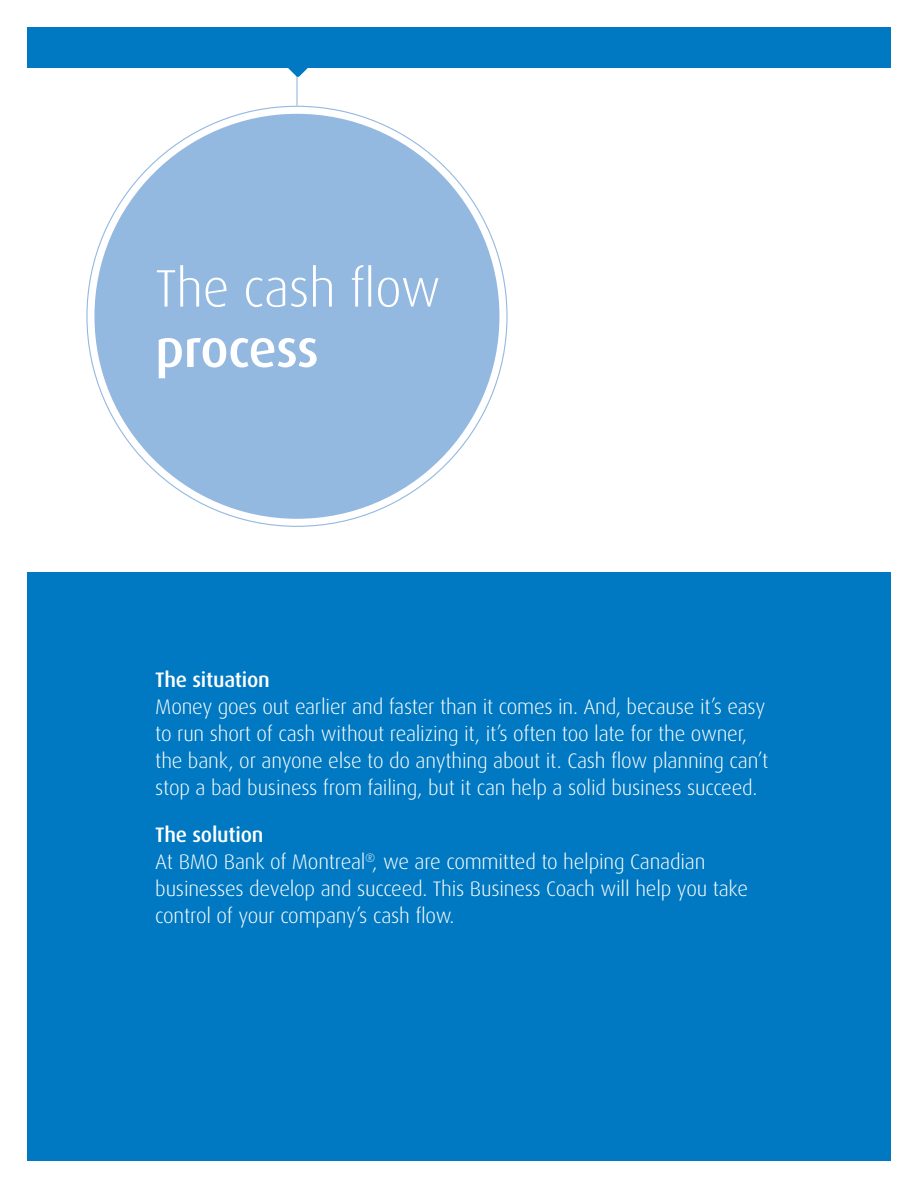
<style>
.page{position:relative;width:918px;height:1188px;background:#fff}
.page>*{position:absolute;margin:0;border:0;box-sizing:border-box;transform-origin:0 0}
.Section_Headline{font:300 52.8px/60.4px "Dax";letter-spacing:-.01em;color:#fff}
.Intro_Copy_Blue{font:300 21px/27px "Dax";letter-spacing:-.01em;color:#fff}
.Intro_Copy_Blue-2{font:500 21px "Dax";letter-spacing:-.01em;color:#fff}
.s1{font-weight:500}
</style>
<div class="page">
<div style="left:27px;top:572px;width:864px;height:589px;background:#0079c2"></div>
<div style="left:94px;top:114px;width:405px;height:405px;background:#94b9e1;border-radius:50%"></div>
<hr style="left:296px;top:76px;width:2px;height:30px;background:#94b9e1">
<div style="left:27px;top:27px;width:864px;height:41px;background:#0079c2"></div>
<svg style="left:288px;top:68px;width:20px;height:9px"></svg>
<p class="Section_Headline" style="left:155px;top:259px;width:287px">The cash flow <span class="s1">process</span></p>
<p class="Intro_Copy_Blue-2" style="left:155px;top:668px;width:116px">The situation</p>
<p class="Intro_Copy_Blue" style="left:155px;top:693px;width:615px">Money goes out earlier and faster than it comes in. And, because it’s easy to run short of cash without realizing it, it’s often too late for the owner, the bank, or anyone else to do anything about it. Cash flow planning can’t stop a bad business from failing, but it can help a solid business succeed.</p>
<p class="Intro_Copy_Blue-2" style="left:155px;top:823px;width:110px">The solution</p>
<p class="Intro_Copy_Blue" style="left:155px;top:849px;width:595px">At BMO Bank of Montreal<sup>®</sup>, we are committed to helping Canadian businesses develop and succeed. This Business Coach will help you take control of your company’s cash flow.</p>
</div>
